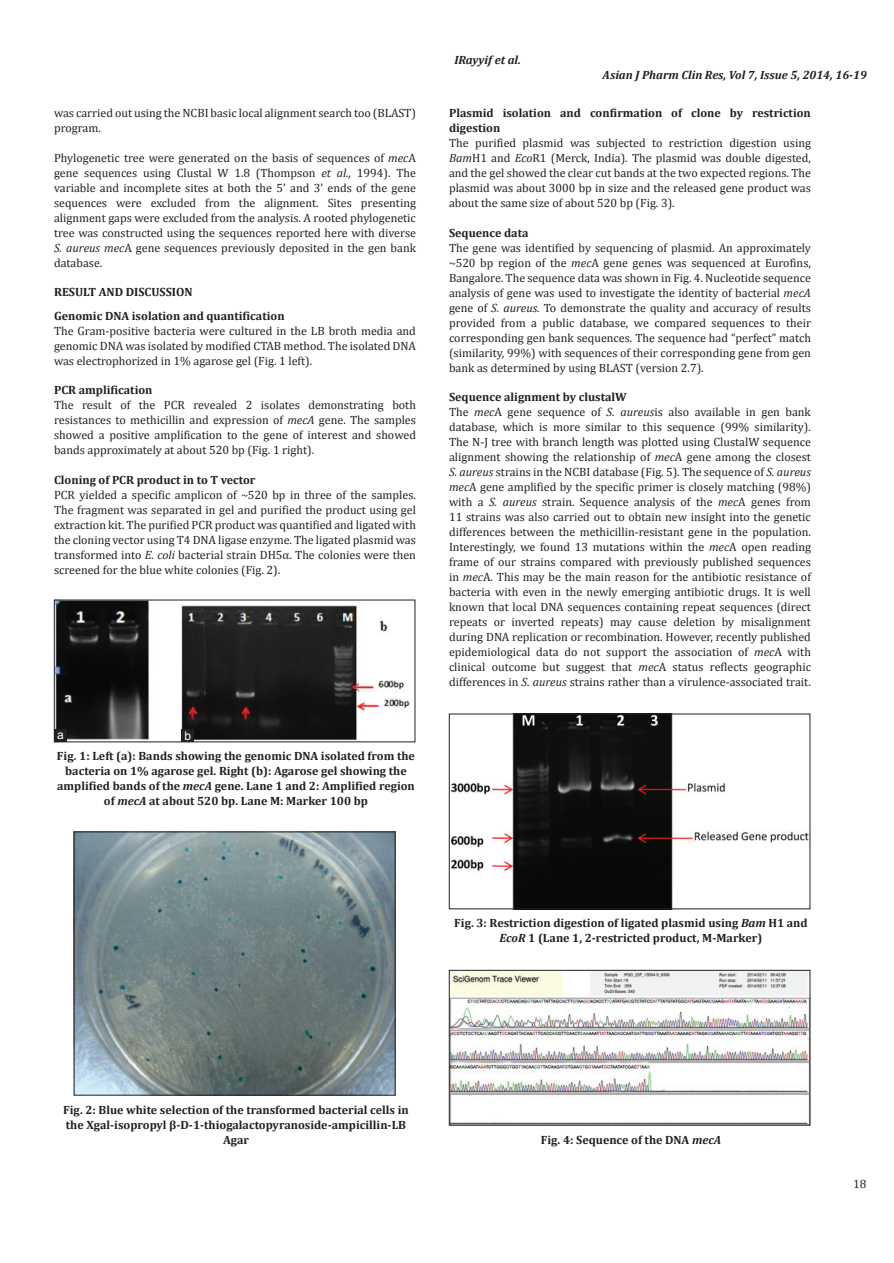
<style>
.page{position:relative;width:894px;height:1263px;background:#fff}
.page>*{position:absolute;margin:0;border:0;box-sizing:border-box;transform-origin:0 0}
.t1{font:12px/15px "Cambria";color:#231f20;text-align:justify}
.t2{font:700 12px/15px "Cambria";color:#231f20;text-align:center}
.t3{font:italic 700 12px "Cambria";color:#231f20}
.t4{font:12px "Arial";color:#fff}
.s1{font-style:italic}
.s2{font-weight:700}
</style>
<div class="page">
<img style="left:76px;top:833px;width:317px;height:260px">
<div style="left:74px;top:831px;width:321px;height:264px;border:1px solid #231f20"></div>
<img style="left:451px;top:716px;width:356px;height:191px">
<div style="left:449px;top:714px;width:360px;height:195px;border:1px solid #231f20"></div>
<img style="left:451px;top:972px;width:356px;height:151px">
<div style="left:449px;top:970px;width:360px;height:155px;border:1px solid #231f20"></div>
<img style="left:56px;top:602px;width:354px;height:138px">
<div style="left:54px;top:600px;width:361px;height:142px;border:1px solid #231f20"></div>
<div style="left:181px;top:729px;width:13px;height:13px;background:#231f20"></div>
<div style="left:54px;top:729px;width:13px;height:13px;background:#231f20"></div>
<p class="t1" style="left:54px;top:105px;width:363px">was carried out using the NCBI basic local alignment search too (BLAST) program.</p>
<p class="t1" style="left:54px;top:150px;width:363px">Phylogenetic tree were generated on the basis of sequences of <span class="s1">mec</span>A gene sequences using Clustal W 1.8 (Thompson <span class="s1">et al.,</span> 1994). The variable and incomplete sites at both the 5’ and 3’ ends of the gene sequences were excluded from the alignment. Sites presenting alignment gaps were excluded from the analysis. A rooted phylogenetic tree was constructed using the sequences reported here with diverse <span class="s1">S. aureus mec</span>A gene sequences previously deposited in the gen bank database.</p>
<p class="t2" style="left:54px;top:279px;width:232px;line-height:24px;text-align:left">RESULT AND DISCUSSION<br>Genomic DNA isolation and quantification</p>
<p class="t1" style="left:54px;top:323px;width:363px">The Gram-positive bacteria were cultured in the LB broth media and genomic DNA was isolated by modified CTAB method. The isolated DNA was electrophorized in 1% agarose gel (Fig. 1 left).</p>
<p class="t2" style="left:54px;top:382px;width:100px">PCR amplification</p>
<p class="t1" style="left:54px;top:397px;width:363px">The result of the PCR revealed 2 isolates demonstrating both resistances to methicillin and expression of <span class="s1">mecA</span> gene. The samples showed a positive amplification to the gene of interest and showed bands approximately at about 520 bp (Fig. 1 right).</p>
<p class="t2" style="left:54px;top:471px;width:203px">Cloning of PCR product in to T vector</p>
<p class="t1" style="left:54px;top:486px;width:363px">PCR yielded a specific amplicon of ~520 bp in three of the samples.<br>The fragment was separated in gel and purified the product using gel extraction kit. The purified PCR product was quantified and ligated with the cloning vector using T4 DNA ligase enzyme. The ligated plasmid was transformed into <span class="s1">E. coli</span> bacterial strain DH5α. The colonies were then screened for the blue white colonies (Fig. 2).</p>
<p class="t4" style="left:57px;top:728px;width:8px">a</p>
<p class="t4" style="left:184px;top:729px;width:8px">b</p>
<p class="t2" style="left:57px;top:748px;width:359px">Fig. 1: Left (a): Bands showing the genomic DNA isolated from the bacteria on 1% agarose gel. Right (b): Agarose gel showing the amplified bands of the <span class="s1">mecA</span> gene. Lane 1 and 2: Amplified region of <span class="s1">mecA</span> at about 520 bp. Lane M: Marker 100 bp</p>
<p class="t3" style="left:454px;top:52px;width:68px">IRayyif et al.</p>
<p class="t3" style="left:602px;top:67px;width:266px">Asian J Pharm Clin Res, Vol 7, Issue 5, 2014, 16-19</p>
<p class="t2" style="left:449px;top:105px;width:363px;text-align:left">Plasmid isolation and confirmation of clone by restriction digestion</p>
<p class="t1" style="left:449px;top:135px;width:363px">The purified plasmid was subjected to restriction digestion using <span class="s1">Bam</span>H1 and <span class="s1">Eco</span>R1 (Merck, India). The plasmid was double digested, and the gel showed the clear cut bands at the two expected regions. The plasmid was about 3000 bp in size and the released gene product was about the same size of about 520 bp (Fig. 3).</p>
<p class="t2" style="left:449px;top:225px;width:81px">Sequence data</p>
<p class="t1" style="left:449px;top:240px;width:363px">The gene was identified by sequencing of plasmid. An approximately ~520 bp region of the <span class="s1">mec</span>A gene genes was sequenced at Eurofins, Bangalore. The sequence data was shown in Fig. 4. Nucleotide sequence analysis of gene was used to investigate the identity of bacterial <span class="s1">mecA </span>gene of <span class="s1">S. aureus.</span> To demonstrate the quality and accuracy of results provided from a public database, we compared sequences to their corresponding gen bank sequences. The sequence had “perfect” match (similarity, 99%) with sequences of their corresponding gene from gen bank as determined by using BLAST (version 2.7).</p>
<p class="t1" style="left:449px;top:389px;width:363px;text-align:left"><span class="s2">Sequence alignment by clustalW<br></span>The <span class="s1">mec</span>A gene sequence of <span class="s1">S. aureus</span>is also available in gen bank database, which is more similar to this sequence (99% similarity).<br>The N-J tree with branch length was plotted using ClustalW sequence alignment showing the relationship of <span class="s1">mec</span>A gene among the closest <span class="s1">S. aureus</span> strains in the NCBI database (Fig. 5). The sequence of <span class="s1">S. aureus mec</span>A gene amplified by the specific primer is closely matching (98%) with a <span class="s1">S. aureus</span> strain. Sequence analysis of the <span class="s1">mec</span>A genes from 11 strains was also carried out to obtain new insight into the genetic differences between the methicillin-resistant gene in the population.<br>Interestingly, we found 13 mutations within the <span class="s1">mec</span>A open reading frame of our strains compared with previously published sequences in <span class="s1">mec</span>A. This may be the main reason for the antibiotic resistance of bacteria with even in the newly emerging antibiotic drugs. It is well known that local DNA sequences containing repeat sequences (direct repeats or inverted repeats) may cause deletion by misalignment during DNA replication or recombination. However, recently published epidemiological data do not support the association of <span class="s1">mec</span>A with clinical outcome but suggest that <span class="s1">mec</span>A status reflects geographic differences in <span class="s1">S. aureus</span> strains rather than a virulence-associated trait.</p>
<p class="t2" style="left:454px;top:915px;width:355px">Fig. 3: Restriction digestion of ligated plasmid using <span class="s1">Bam</span> H1 and<br><span class="s1">EcoR</span> 1 (Lane 1, 2-restricted product, M-Marker)</p>
<p class="t2" style="left:63px;top:1101px;width:347px">Fig. 2: Blue white selection of the transformed bacterial cells in the Xgal-isopropyl β-D-1-thiogalactopyranoside-ampicillin-LB<br>Agar</p>
<p class="t2" style="left:540px;top:1131px;width:182px">Fig. 4: Sequence of the DNA <span class="s1">mecA</span></p>
<p class="t1" style="left:852px;top:1176px;width:15px">18</p>
</div>
